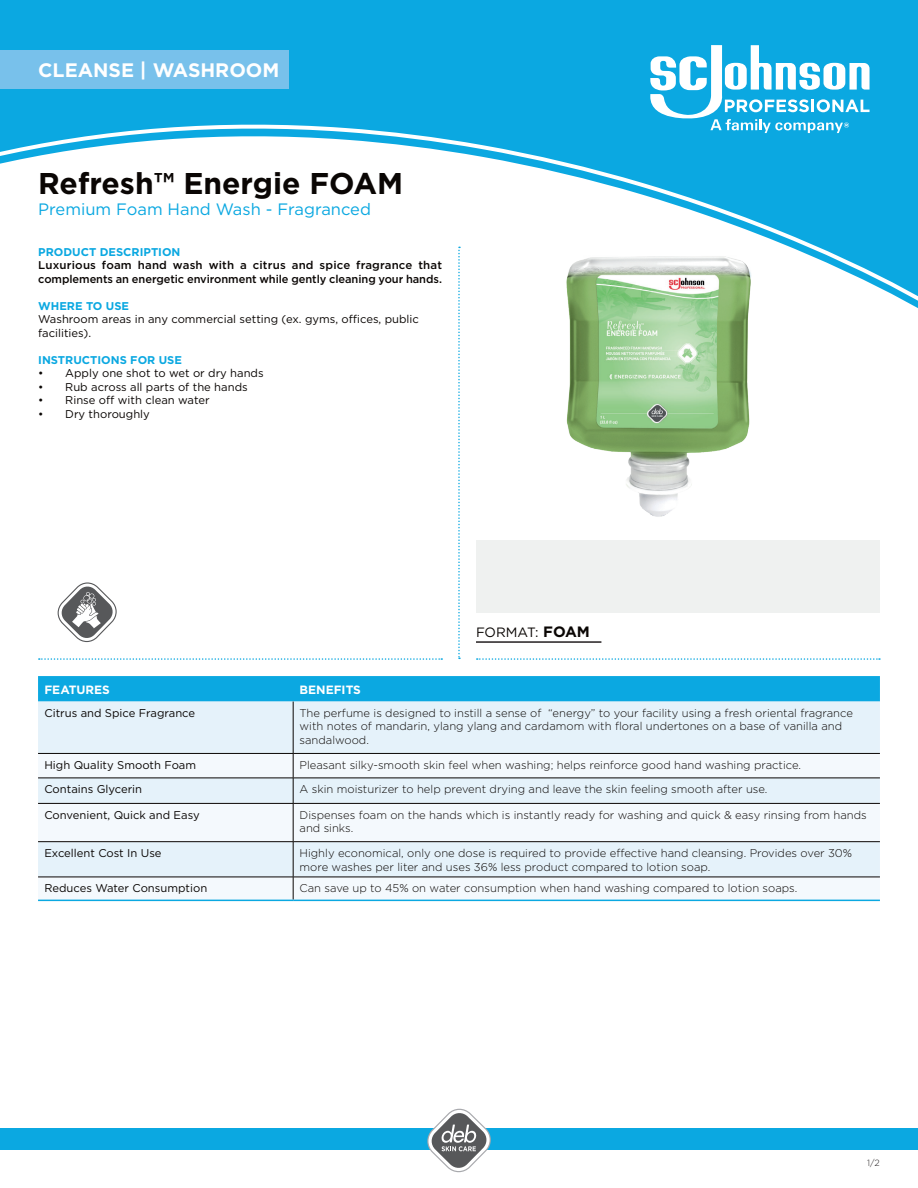
<style>
.page{position:relative;width:918px;height:1188px;background:#fff}
.page>*{position:absolute;margin:0;border:0;box-sizing:border-box;transform-origin:0 0}
.t1{font:700 30px "Gotham";color:#0a0604}
.t2{font:700 19.5px "Gotham";color:#fff}
.t3{font:16.5px "Gotham";color:#0ba8e1}
.t4{font:13.5px "Gotham";color:#0a0604}
.t5{font:700 12px "Gotham";color:#fff}
.t6{font:300 11.25px/13.5px "Gotham";color:#0a0604}
.t7{font:11.25px/13.5px "Gotham";color:#0a0604}
.t8{font:500 11.25px/13.5px "Gotham";letter-spacing:-.005em;color:#0a0604}
.t9{font:700 11.25px "Gotham";color:#0ba8e1}
.t10{font:300 9px "Gotham";color:#231f20}
.s1{font-weight:700;font-size:15px}
</style>
<div class="page">
<div style="left:476px;top:540px;width:404px;height:72px;background:#eff1f0"></div>
<div style="left:0;top:0;width:918px;height:308px;background:#0ba8e1"></div>
<svg style="left:0;top:119px;width:918px;height:184px"></svg>
<div style="left:0;top:51px;width:289px;height:38px;background:#78c1eb"></div>
<div style="left:0;top:1129px;width:918px;height:21px;background:#0ba8e1"></div>
<svg style="left:427px;top:1109px;width:64px;height:63px"></svg>
<svg style="left:458px;top:247px;width:2px;height:412px"></svg>
<svg style="left:39px;top:658px;width:403px;height:2px"></svg>
<svg style="left:477px;top:658px;width:403px;height:2px"></svg>
<svg style="left:38px;top:676px;width:842px;height:26px;background:#11aae1"></svg>
<div style="left:38px;top:702px;width:842px;height:51px;background:#e5f2fa"></div>
<svg style="left:38px;top:754px;width:842px;height:146px;fill:#f4f9fd"></svg>
<svg style="left:293px;top:754px;width:1px;height:49px"></svg>
<hr style="left:293px;top:804px;width:1px;height:37px;background:#0a0604">
<hr style="left:293px;top:842px;width:1px;height:35px;background:#0a0604">
<svg style="left:293px;top:878px;width:1px;height:22px"></svg>
<hr style="left:38px;top:753px;width:255px;height:1px;background:#0a0604">
<hr style="left:293px;top:753px;width:587px;height:1px;background:#0a0604">
<hr style="left:38px;top:778px;width:255px;height:1px;background:#0a0604">
<hr style="left:293px;top:778px;width:587px;height:1px;background:#0a0604">
<hr style="left:38px;top:803px;width:255px;height:1px;background:#0a0604">
<hr style="left:293px;top:803px;width:587px;height:1px;background:#0a0604">
<hr style="left:38px;top:841px;width:255px;height:1px;background:#0a0604">
<hr style="left:293px;top:841px;width:587px;height:1px;background:#0a0604">
<hr style="left:38px;top:877px;width:255px;height:1px;background:#0a0604">
<hr style="left:293px;top:877px;width:587px;height:1px;background:#0a0604">
<hr style="left:293px;top:702px;width:1px;height:51px;background:#0a0604">
<hr style="left:38px;top:900px;width:255px;height:1px;background:#0ba8e1">
<hr style="left:293px;top:900px;width:587px;height:1px;background:#0ba8e1">
<hr style="left:476px;top:641px;width:125px;height:2px;background:#231f20">
<img style="left:560px;top:252px;width:194px;height:265px">
<svg style="left:650px;top:45px;width:220px;height:88px"></svg>
<svg style="left:58px;top:582px;width:59px;height:60px"></svg>
<h2 class="t2" style="left:38px;top:57px;width:243px">CLEANSE | WASHROOM</h2>
<h1 class="t1" style="left:38px;top:164px;width:366px">Refresh™ Energie FOAM</h1>
<h3 class="t3" style="left:38px;top:199px;width:334px">Premium Foam Hand Wash - Fragranced</h3>
<p class="t9" style="left:38px;top:244px;width:144px">PRODUCT DESCRIPTION</p>
<p class="t8" style="left:38px;top:258px;width:405px">Luxurious foam hand wash with a citrus and spice fragrance that complements an energetic environment while gently cleaning your hands.</p>
<p class="t9" style="left:38px;top:298px;width:92px">WHERE TO USE</p>
<p class="t7" style="left:38px;top:312px;width:382px">Washroom areas in any commercial setting (ex. gyms, offices, public facilities).</p>
<p class="t9" style="left:38px;top:352px;width:145px">INSTRUCTIONS FOR USE</p>
<p class="t7" style="left:38px;top:366px;width:227px">• Apply one shot to wet or dry hands</p>
<p class="t7" style="left:38px;top:380px;width:211px">• Rub across all parts of the hands</p>
<p class="t7" style="left:38px;top:393px;width:173px">• Rinse off with clean water</p>
<p class="t7" style="left:38px;top:407px;width:113px">• Dry thoroughly</p>
<p class="t4" style="left:476px;top:624px;width:116px">FORMAT: <span class="s1">FOAM</span></p>
<p class="t5" style="left:44px;top:681px;width:67px">FEATURES</p>
<p class="t5" style="left:300px;top:681px;width:63px">BENEFITS</p>
<p class="t7" style="left:44px;top:706px;width:152px">Citrus and Spice Fragrance</p>
<p class="t6" style="left:300px;top:706px;width:555px">The perfume is designed to instill a sense of “energy” to your facility using a fresh oriental fragrance with notes of mandarin, ylang ylang and cardamom with floral undertones on a base of vanilla and sandalwood.</p>
<p class="t7" style="left:44px;top:758px;width:153px">High Quality Smooth Foam</p>
<p class="t6" style="left:300px;top:758px;width:503px">Pleasant silky-smooth skin feel when washing; helps reinforce good hand washing practice.</p>
<p class="t7" style="left:44px;top:782px;width:99px">Contains Glycerin</p>
<p class="t6" style="left:300px;top:782px;width:470px">A skin moisturizer to help prevent drying and leave the skin feeling smooth after use.</p>
<p class="t7" style="left:44px;top:808px;width:157px">Convenient, Quick and Easy</p>
<p class="t6" style="left:300px;top:808px;width:569px">Dispenses foam on the hands which is instantly ready for washing and quick &amp; easy rinsing from hands and sinks.</p>
<p class="t7" style="left:44px;top:846px;width:119px">Excellent Cost In Use</p>
<p class="t6" style="left:300px;top:846px;width:554px">Highly economical, only one dose is required to provide effective hand cleansing. Provides over 30% more washes per liter and uses 36% less product compared to lotion soap.</p>
<p class="t7" style="left:44px;top:881px;width:164px">Reduces Water Consumption</p>
<p class="t6" style="left:300px;top:881px;width:499px">Can save up to 45% on water consumption when hand washing compared to lotion soaps.</p>
<p class="t10" style="left:867px;top:1158px;width:14px">1/2</p>
</div>
